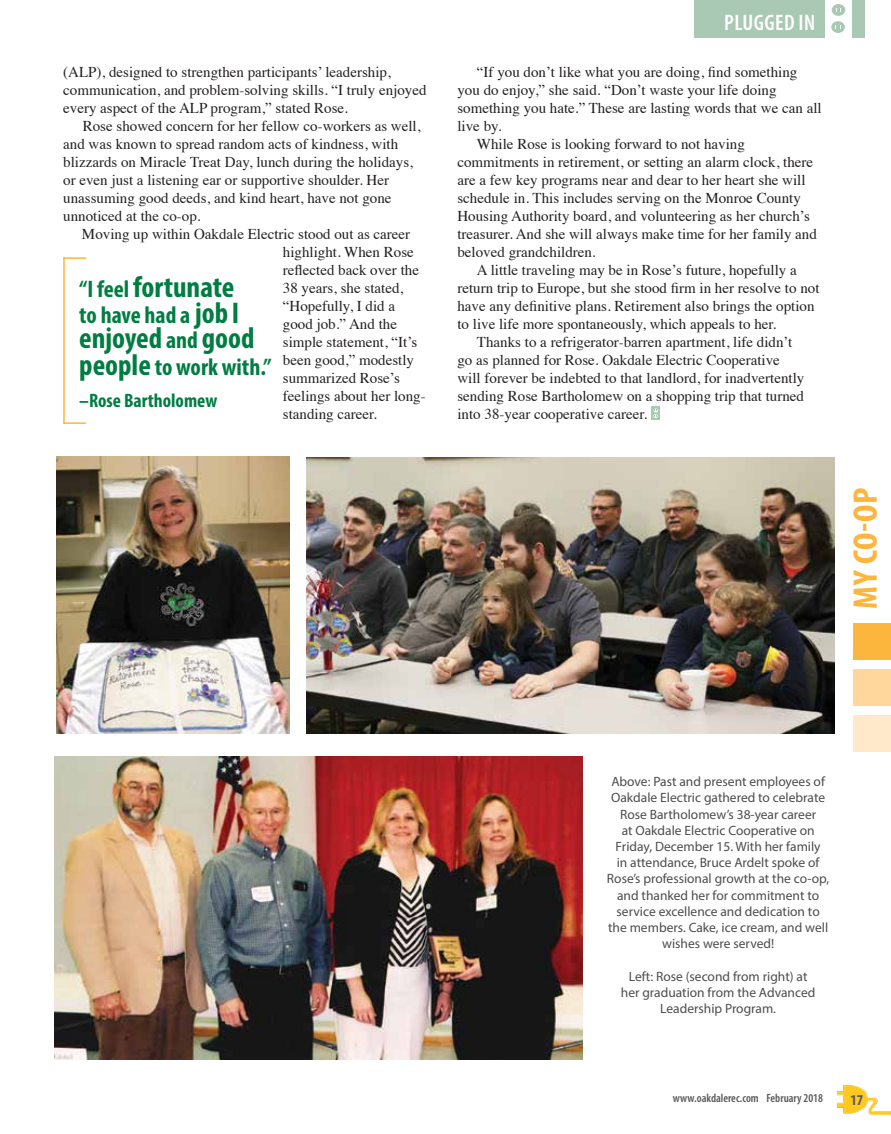
<style>
.page{position:relative;width:891px;height:1134px;background:#fff}
.page>*{position:absolute;margin:0;border:0;box-sizing:border-box;transform-origin:0 0}
.t1{font:700 condensed 34.2px "Myriad Pro";color:#fcb53d;scale:1.05 1}
.t2{font:700 condensed 30px "Myriad Pro";color:#007d43}
.t3{font:700 condensed 24px "Myriad Pro";color:#007d43}
.t4{font:600 condensed 22.5px "Myriad Pro";letter-spacing:.02em;color:#fff}
.t5{font:700 condensed 19.5px "Myriad Pro";color:#007d43}
.t6{font:15px/18px "Times";color:#231f20}
.t7{font:700 condensed 15px "Myriad Pro";color:#58595b}
.t8{font:13.5px/16.2px "Myriad Pro";color:#4d4d4f;text-align:center}
.t9{font:600 condensed 12px "Myriad Pro";color:#58595b}
.s1{font-size:24px}
.s2{font-size:30px}
</style>
<div class="page">
<img style="left:838px;top:1085px;width:53px;height:30px">
<div style="left:854px;top:623px;width:37px;height:37px;background:#fcb53d"></div>
<div style="left:854px;top:669px;width:37px;height:37px;background:#ffd79c"></div>
<div style="left:854px;top:715px;width:37px;height:37px;background:#ffe9ca"></div>
<div style="left:694px;top:0;width:170px;height:37px;background:#aac9b4"></div>
<div style="left:825px;top:0;width:27px;height:38px;background:#fff"></div>
<div style="left:832px;top:4px;width:13px;height:12px;background:#aac9b4;border-radius:50%"></div>
<div style="left:831px;top:21px;width:14px;height:12px;background:#aac9b4;border-radius:50%"></div>
<div style="left:651px;top:407px;width:9px;height:13px;background:#aac9b4"></div>
<svg style="left:653px;top:409px;width:5px;height:9px"></svg>
<img style="left:54px;top:757px;width:529px;height:302px">
<hr style="left:63px;top:257px;width:2px;height:167px;background:#fcb53d">
<hr style="left:63px;top:257px;width:23px;height:2px;background:#fcb53d">
<hr style="left:63px;top:422px;width:23px;height:2px;background:#fcb53d">
<img style="left:56px;top:457px;width:234px;height:276px">
<img style="left:306px;top:457px;width:529px;height:277px">
<p class="t6" style="left:63px;top:62px;width:365px">(ALP), designed to strengthen participants’ leadership, communication, and problem-solving skills. “I truly enjoyed every aspect of the ALP program,” stated Rose.</p>
<p class="t6" style="left:63px;top:116px;width:359px;text-indent:20px">Rose showed concern for her fellow co-workers as well, and was known to spread random acts of kindness, with blizzards on Miracle Treat Day, lunch during the holidays, or even just a listening ear or supportive shoulder. Her unassuming good deeds, and kind heart, have not gone unnoticed at the co-op.</p>
<p class="t6" style="left:283px;top:224px;width:144px;text-indent:-201px">Moving up within Oakdale Electric stood out as career highlight. When Rose reflected back over the<br>38 years, she stated, “Hopefully, I did a good job.” And the simple statement, “It’s been good,” modestly summarized Rose’s feelings about her long&shy;standing career.</p>
<h2 class="t2" style="left:79px;top:268px;width:157px"><span class="s1">“I feel</span> fortunate</h2>
<h3 class="t3" style="left:79px;top:300px;width:162px">to have had a <span class="s2">job I</span></h3>
<h2 class="t2" style="left:79px;top:319px;width:177px">enjoyed <span class="s1">and</span> good</h2>
<h3 class="t3" style="left:79px;top:352px;width:194px"><span class="s2">people</span> to work with.”</h3>
<h3 class="t5" style="left:79px;top:388px;width:140px">–Rose Bartholomew</h3>
<h3 class="t4" style="left:724px;top:9px;width:93px">PLUGGED IN</h3>
<p class="t6" style="left:477px;top:62px;width:322px">“If you don’t like what you are doing, find something</p>
<p class="t6" style="left:457px;top:80px;width:321px">you do enjoy,” she said. “Don’t waste your life doing</p>
<p class="t6" style="left:457px;top:98px;width:366px">something you hate.” These are lasting words that we can all</p>
<p class="t6" style="left:457px;top:116px;width:46px">live by.</p>
<p class="t6" style="left:477px;top:134px;width:269px">While Rose is looking forward to not having</p>
<p class="t6" style="left:457px;top:152px;width:357px">commitments in retirement, or setting an alarm clock, there</p>
<p class="t6" style="left:457px;top:170px;width:350px">are a few key programs near and dear to her heart she will</p>
<p class="t6" style="left:457px;top:188px;width:345px">schedule in. This includes serving on the Monroe County</p>
<p class="t6" style="left:457px;top:206px;width:354px">Housing Authority board, and volunteering as her church’s</p>
<p class="t6" style="left:457px;top:224px;width:361px">treasurer. And she will always make time for her family and</p>
<p class="t6" style="left:457px;top:242px;width:140px">beloved grandchildren.</p>
<p class="t6" style="left:477px;top:260px;width:321px">A little traveling may be in Rose’s future, hopefully a</p>
<p class="t6" style="left:457px;top:278px;width:364px">return trip to Europe, but she stood firm in her resolve to not</p>
<p class="t6" style="left:457px;top:296px;width:359px">have any definitive plans. Retirement also brings the option</p>
<p class="t6" style="left:457px;top:314px;width:320px">to live life more spontaneously, which appeals to her.</p>
<p class="t6" style="left:477px;top:332px;width:317px">Thanks to a refrigerator-barren apartment, life didn’t</p>
<p class="t6" style="left:457px;top:350px;width:324px">go as planned for Rose. Oakdale Electric Cooperative</p>
<p class="t6" style="left:457px;top:368px;width:349px">will forever be indebted to that landlord, for inadvertently</p>
<p class="t6" style="left:457px;top:386px;width:348px">sending Rose Bartholomew on a shopping trip that turned</p>
<p class="t6" style="left:457px;top:404px;width:191px">into 38-year cooperative career.</p>
<h1 class="t1" style="left:844px;top:609px;width:117px;rotate:-90deg">MY CO-OP</h1>
<p class="t8" style="left:607px;top:773px;width:224px">Above: Past and present employees of Oakdale Electric gathered to celebrate Rose Bartholomew’s 38-year career<br>at Oakdale Electric Cooperative on Friday, December 15. With her family<br>in attendance, Bruce Ardelt spoke of Rose’s professional growth at the co-op, and thanked her for commitment to service excellence and dedication to the members. Cake, ice cream, and well wishes were served!</p>
<p class="t8" style="left:621px;top:968px;width:196px">Left: Rose (second from right) at her graduation from the Advanced<br>Leadership Program.</p>
<p class="t9" style="left:673px;top:1091px;width:152px">www.oakdalerec.com February 2018</p>
<p class="t7" style="left:850px;top:1090px;width:14px">17</p>
</div>
